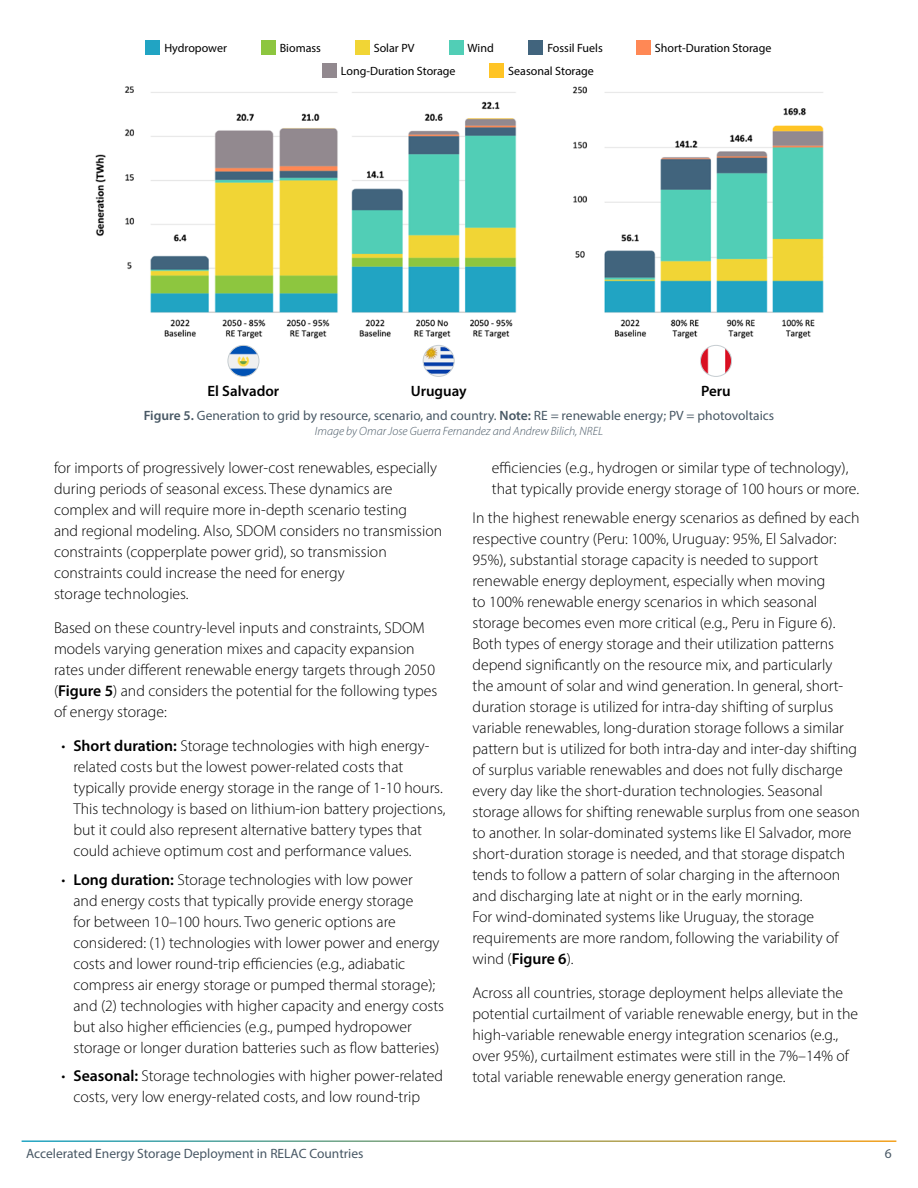
<style>
.page{position:relative;width:918px;height:1188px;background:#fff}
.page>*{position:absolute;margin:0;border:0;box-sizing:border-box;transform-origin:0 0}
.t1{font:300 15.75px/21px "Myriad Pro";color:#000}
.t2{font:600 15px "Myriad Pro";color:#000}
.t3{font:13.5px "Myriad Pro";color:#485865}
.t4{font:12px "Myriad Pro";color:#000}
.t5{font:italic 300 12px "Myriad Pro";color:#485865}
.s1{font-weight:600}
</style>
<div class="page">
<img style="left:95px;top:86px;width:729px;height:261px">
<div style="left:535px;top:138px;width:32px;height:118px;background:#fff"></div>
<img style="left:228px;top:345px;width:31px;height:31px;border-radius:16px">
<div style="left:228px;top:345px;width:31px;height:32px;border:1px solid #c6cdd1;border-radius:50%"></div>
<img style="left:700px;top:345px;width:32px;height:31px;border-radius:16px">
<div style="left:700px;top:345px;width:32px;height:32px;border:1px solid #c6cdd1;border-radius:50%"></div>
<img style="left:423px;top:345px;width:31px;height:31px;border-radius:16px">
<div style="left:423px;top:345px;width:31px;height:32px;border:1px solid #c6cdd1;border-radius:50%"></div>
<div style="left:146px;top:40px;width:14px;height:15px;background:#21a4c3"></div>
<div style="left:261px;top:40px;width:14px;height:15px;background:#8dc63f"></div>
<div style="left:355px;top:40px;width:14px;height:15px;background:#f1d535"></div>
<div style="left:449px;top:40px;width:14px;height:15px;background:#51ceb6"></div>
<div style="left:529px;top:40px;width:14px;height:15px;background:#41647d"></div>
<div style="left:636px;top:40px;width:14px;height:15px;background:#f85"></div>
<div style="left:322px;top:64px;width:14px;height:14px;background:#92898f"></div>
<div style="left:490px;top:64px;width:14px;height:14px;background:#ffc425"></div>
<p class="t4" style="left:164px;top:40px;width:64px">Hydropower</p>
<p class="t4" style="left:280px;top:40px;width:43px">Biomass</p>
<p class="t4" style="left:374px;top:40px;width:42px">Solar PV</p>
<p class="t4" style="left:468px;top:40px;width:28px">Wind</p>
<p class="t4" style="left:547px;top:40px;width:57px">Fossil Fuels</p>
<p class="t4" style="left:655px;top:40px;width:118px">Short-Duration Storage</p>
<p class="t4" style="left:341px;top:63px;width:116px">Long-Duration Storage</p>
<p class="t4" style="left:508px;top:63px;width:87px">Seasonal Storage</p>
<p class="t2" style="left:208px;top:381px;width:73px">El Salvador</p>
<p class="t2" style="left:411px;top:381px;width:57px">Uruguay</p>
<p class="t2" style="left:701px;top:381px;width:31px">Peru</p>
<p class="t3" style="left:144px;top:407px;width:632px"><span class="s1">Figure 5.</span> Generation to grid by resource, scenario, and country. <span class="s1">Note:</span> RE = renewable energy; PV = photovoltaics</p>
<p class="t5" style="left:315px;top:423px;width:290px">Image by Omar Jose Guerra Fernandez and Andrew Bilich, NREL</p>
<p class="t1" style="left:54px;top:457px;width:390px">for imports of progressively lower-cost renewables, especially during periods of seasonal excess. These dynamics are complex and will require more in-depth scenario testing<br>and regional modeling. Also, SDOM considers no transmission constraints (copperplate power grid), so transmission constraints could increase the need for energy<br>storage technologies.</p>
<p class="t1" style="left:54px;top:617px;width:385px">Based on these country-level inputs and constraints, SDOM models varying generation mixes and capacity expansion rates under different renewable energy targets through 2050 (<span class="s1">Figure 5</span>) and considers the potential for the following types of energy storage:</p>
<p class="t1" style="left:73px;top:735px;width:374px;text-indent:-12px">• <span class="s1">Short duration:</span> Storage technologies with high energy&shy;related costs but the lowest power-related costs that typically provide energy storage in the range of 1-10 hours.<br>This technology is based on lithium-ion battery projections, but it could also represent alternative battery types that could achieve optimum cost and performance values.</p>
<p class="t1" style="left:73px;top:869px;width:372px;text-indent:-12px">• <span class="s1">Long duration:</span> Storage technologies with low power<br>and energy costs that typically provide energy storage<br>for between 10–100 hours. Two generic options are considered: (1) technologies with lower power and energy costs and lower round-trip efficiencies (e.g., adiabatic compress air energy storage or pumped thermal storage); and (2) technologies with higher capacity and energy costs but also higher efficiencies (e.g., pumped hydropower storage or longer duration batteries such as flow batteries)</p>
<p class="t1" style="left:73px;top:1065px;width:371px;text-indent:-12px">• <span class="s1">Seasonal:</span> Storage technologies with higher power-related costs, very low energy-related costs, and low round-trip</p>
<p class="t1" style="left:492px;top:457px;width:369px">efficiencies (e.g., hydrogen or similar type of technology), that typically provide energy storage of 100 hours or more.</p>
<p class="t1" style="left:472px;top:507px;width:389px">In the highest renewable energy scenarios as defined by each respective country (Peru: 100%, Uruguay: 95%, El Salvador:<br>95%), substantial storage capacity is needed to support renewable energy deployment, especially when moving<br>to 100% renewable energy scenarios in which seasonal storage becomes even more critical (e.g., Peru in Figure 6).<br>Both types of energy storage and their utilization patterns depend significantly on the resource mix, and particularly<br>the amount of solar and wind generation. In general, short&shy;duration storage is utilized for intra-day shifting of surplus variable renewables, long-duration storage follows a similar pattern but is utilized for both intra-day and inter-day shifting of surplus variable renewables and does not fully discharge every day like the short-duration technologies. Seasonal storage allows for shifting renewable surplus from one season to another. In solar-dominated systems like El Salvador, more short-duration storage is needed, and that storage dispatch tends to follow a pattern of solar charging in the afternoon and discharging late at night or in the early morning.<br>For wind-dominated systems like Uruguay, the storage requirements are more random, following the variability of wind (<span class="s1">Figure 6</span>).</p>
<p class="t1" style="left:472px;top:982px;width:387px">Across all countries, storage deployment helps alleviate the potential curtailment of variable renewable energy, but in the high-variable renewable energy integration scenarios (e.g., over 95%), curtailment estimates were still in the 7%–14% of total variable renewable energy generation range.</p>
<p class="t3" style="left:26px;top:1145px;width:339px">Accelerated Energy Storage Deployment in RELAC Countries</p>
<p class="t3" style="left:885px;top:1145px;width:8px">6</p>
</div>
